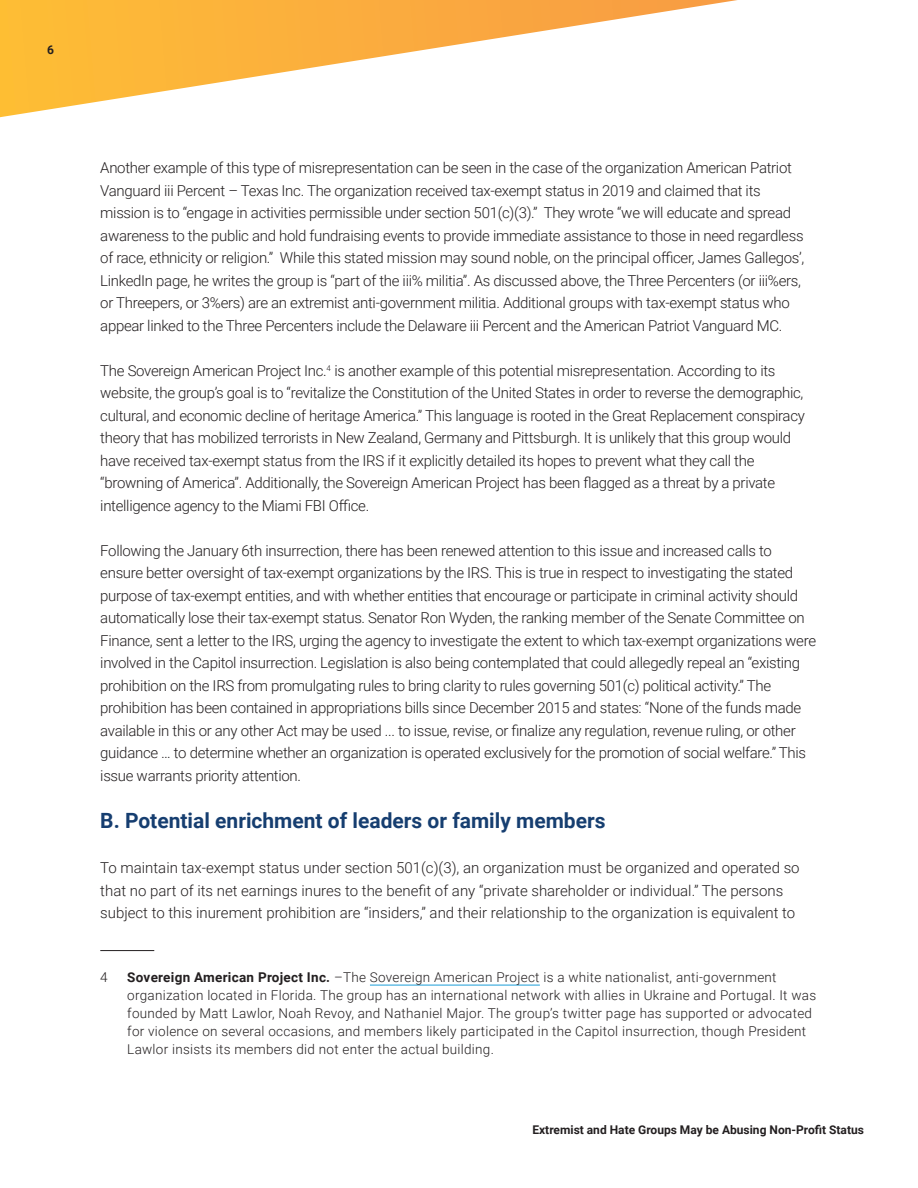
<style>
.page{position:relative;width:918px;height:1188px;background:#fff}
.page>*{position:absolute;margin:0;border:0;box-sizing:border-box;transform-origin:0 0}
.t1{font:700 21px "Roboto";color:#163e70}
.t2{font:300 15px/22.5px "Roboto";letter-spacing:-.02em;color:#231f20}
.t3{font:300 15px/22.5px "Roboto";color:#231f20}
.FN_normal{font:300 13.5px/18px "Roboto";letter-spacing:.02em;color:#231f20}
.t4{font:700 12px "Roboto";color:#231f20}
.s1{font-weight:700}
</style>
<div class="page">
<svg style="left:0;top:0;width:737px;height:118px"></svg>
<hr style="left:100px;top:950px;width:54px;height:1px;background:#231f20">
<hr style="left:370px;top:985px;width:170px;height:1px;background:#1b9dd9">
<p class="t4" style="left:47px;top:41px;width:8px">6</p>
<p class="t2" style="left:100px;top:156px;width:706px">Another example of this type of misrepresentation can be seen in the case of the organization American Patriot Vanguard iii Percent – Texas Inc. The organization received tax-exempt status in 2019 and claimed that its mission is to “engage in activities permissible under section 501(c)(3).” They wrote “we will educate and spread awareness to the public and hold fundraising events to provide immediate assistance to those in need regardless of race, ethnicity or religion.” While this stated mission may sound noble, on the principal officer, James Gallegos’, LinkedIn page, he writes the group is “part of the iii% militia”. As discussed above, the Three Percenters (or iii%ers, or Threepers, or 3%ers) are an extremist anti-government militia. Additional groups with tax-exempt status who appear linked to the Three Percenters include the Delaware iii Percent and the American Patriot Vanguard MC.</p>
<p class="t2" style="left:100px;top:359px;width:706px">The Sovereign American Project Inc.<sup>4</sup> is another example of this potential misrepresentation. According to its website, the group’s goal is to “revitalize the Constitution of the United States in order to reverse the demographic, cultural, and economic decline of heritage America.” This language is rooted in the Great Replacement conspiracy theory that has mobilized terrorists in New Zealand, Germany and Pittsburgh. It is unlikely that this group would have received tax-exempt status from the IRS if it explicitly detailed its hopes to prevent what they call the “browning of America”. Additionally, the Sovereign American Project has been flagged as a threat by a private intelligence agency to the Miami FBI Office.</p>
<p class="t2" style="left:100px;top:539px;width:717px">Following the January 6th insurrection, there has been renewed attention to this issue and increased calls to ensure better oversight of tax-exempt organizations by the IRS. This is true in respect to investigating the stated purpose of tax-exempt entities, and with whether entities that encourage or participate in criminal activity should automatically lose their tax-exempt status. Senator Ron Wyden, the ranking member of the Senate Committee on Finance, sent a letter to the IRS, urging the agency to investigate the extent to which tax-exempt organizations were involved in the Capitol insurrection. Legislation is also being contemplated that could allegedly repeal an “existing prohibition on the IRS from promulgating rules to bring clarity to rules governing 501(c) political activity.” The prohibition has been contained in appropriations bills since December 2015 and states: “None of the funds made available in this or any other Act may be used ... to issue, revise, or finalize any regulation, revenue ruling, or other guidance … to determine whether an organization is operated exclusively for the promotion of social welfare.” This issue warrants priority attention.</p>
<p class="t1" style="left:100px;top:806px;width:507px">B. Potential enrichment of leaders or family members</p>
<p class="t3" style="left:100px;top:856px;width:701px">To maintain tax-exempt status under section 501(c)(3), an organization must be organized and operated so that no part of its net earnings inures to the benefit of any “private shareholder or individual.” The persons subject to this inurement prohibition are “insiders,” and their relationship to the organization is equivalent to</p>
<p class="FN_normal" style="left:100px;top:968px;width:9px">4</p>
<p class="FN_normal" style="left:127px;top:968px;width:690px"><span class="s1">Sovereign American Project Inc.</span> –The Sovereign American Project is a white nationalist, anti-government organization located in Florida. The group has an international network with allies in Ukraine and Portugal. It was founded by Matt Lawlor, Noah Revoy, and Nathaniel Major. The group’s twitter page has supported or advocated for violence on several occasions, and members likely participated in the Capitol insurrection, though President Lawlor insists its members did not enter the actual building.</p>
<p class="t4" style="left:532px;top:1121px;width:333px">Extremist and Hate Groups May be Abusing Non-Profit Status</p>
</div>
